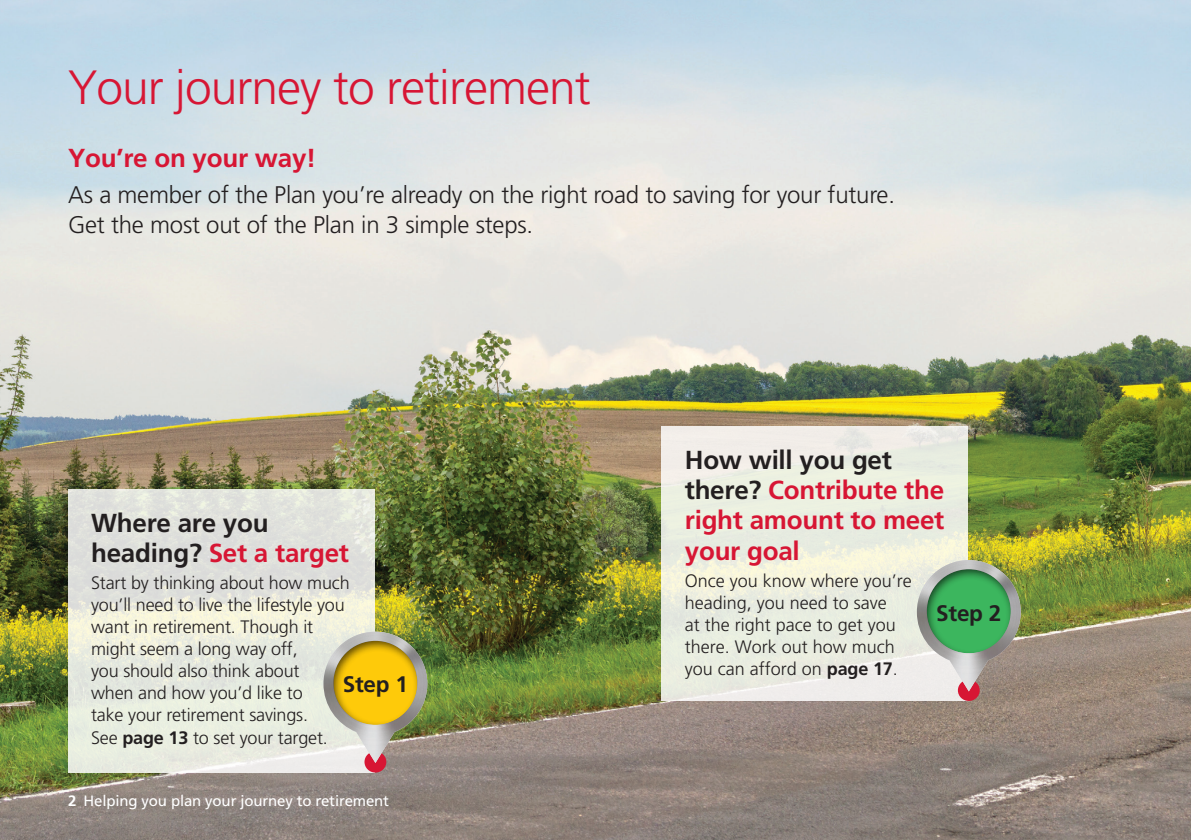
<style>
.page{position:relative;width:1191px;height:840px;background:#fff}
.page>*{position:absolute;margin:0;border:0;box-sizing:border-box;transform-origin:0 0}
.DHL_Header_1{font:300 48px "Frutiger LT Std";letter-spacing:-.02em;color:#d71634}
.DHL_Subheading_1{font:700 26px/30px "Frutiger LT Std";letter-spacing:-.01em;color:#d71634}
.DHL_Subheading_1-2{font:700 26px/30px "Frutiger LT Std";letter-spacing:-.01em;color:#231f20}
.DHL_Intro{font:300 24px/30px "Frutiger LT Std";letter-spacing:-.01em;color:#231f20}
.DHL_Subheading_1-3{font:700 22.4px "Frutiger LT Std";letter-spacing:-.01em;color:#231f20}
.DHL_Body{font:300 18px/22px "Frutiger LT Std";letter-spacing:-.01em;color:#231f20}
.DHL_Intro-2{font:15px "Frutiger LT Std";letter-spacing:-.01em;color:#fff}
.s1{color:#d71634}
.s2{font-weight:700}
.s3{color:#231f20}
</style>
<div class="page">
<img style="left:0;top:0;width:1191px;height:839px">
<svg style="left:68px;top:488px;width:306px;height:284px;background:#e5e7dd"></svg>
<div style="left:662px;top:426px;width:306px;height:274px;background:#ebede1"></div>
<div style="left:364px;top:750px;width:22px;height:22px;background:#d71634;border-radius:50%"></div>
<svg style="left:323px;top:731px;width:104px;height:31px;background:#c5bbb4"></svg>
<img style="left:323px;top:631px;width:104px;height:100px">
<div style="left:332px;top:636px;width:88px;height:88px;background:#231f20;opacity:.75"></div>
<div style="left:958px;top:679px;width:21px;height:21px;background:#d71634;border-radius:50%"></div>
<svg style="left:917px;top:660px;width:103px;height:31px"></svg>
<img style="left:917px;top:559px;width:103px;height:101px">
<div style="left:925px;top:565px;width:88px;height:88px;background:#231f20;opacity:.75"></div>
<p class="DHL_Header_1" style="left:68px;top:60px;width:524px">Your journey to retirement</p>
<p class="DHL_Subheading_1" style="left:68px;top:143px;width:250px">You’re on your way!</p>
<p class="DHL_Intro" style="left:68px;top:180px;width:828px">As a member of the Plan you’re already on the right road to saving for your future.<br>Get the most out of the Plan in 3 simple steps.</p>
<p class="DHL_Subheading_1-2" style="left:91px;top:507px;width:259px">Where are you heading? <span class="s1">Set a target</span></p>
<p class="DHL_Body" style="left:91px;top:572px;width:260px">Start by thinking about how much you’ll need to live the lifestyle you want in retirement. Though it might seem a long way off,<br>you should also think about<br>when and how you’d like to<br>take your retirement savings.<br>See <span class="s2">page 13</span> to set your target.</p>
<p class="DHL_Subheading_1-3" style="left:343px;top:671px;width:67px">Step 1</p>
<p class="DHL_Intro-2" style="left:68px;top:791px;width:322px"><span class="s2">2</span> Helping you plan your journey to retirement</p>
<p class="DHL_Subheading_1" style="left:685px;top:445px;width:261px"><span class="s3">How will you get there?</span> Contribute the right amount to meet your goal</p>
<p class="DHL_Body" style="left:685px;top:570px;width:229px">Once you know where you’re heading, you need to save<br>at the right pace to get you there. Work out how much you can afford on <span class="s2">page 17</span>.</p>
<p class="DHL_Subheading_1-3" style="left:936px;top:599px;width:67px">Step 2</p>
</div>
